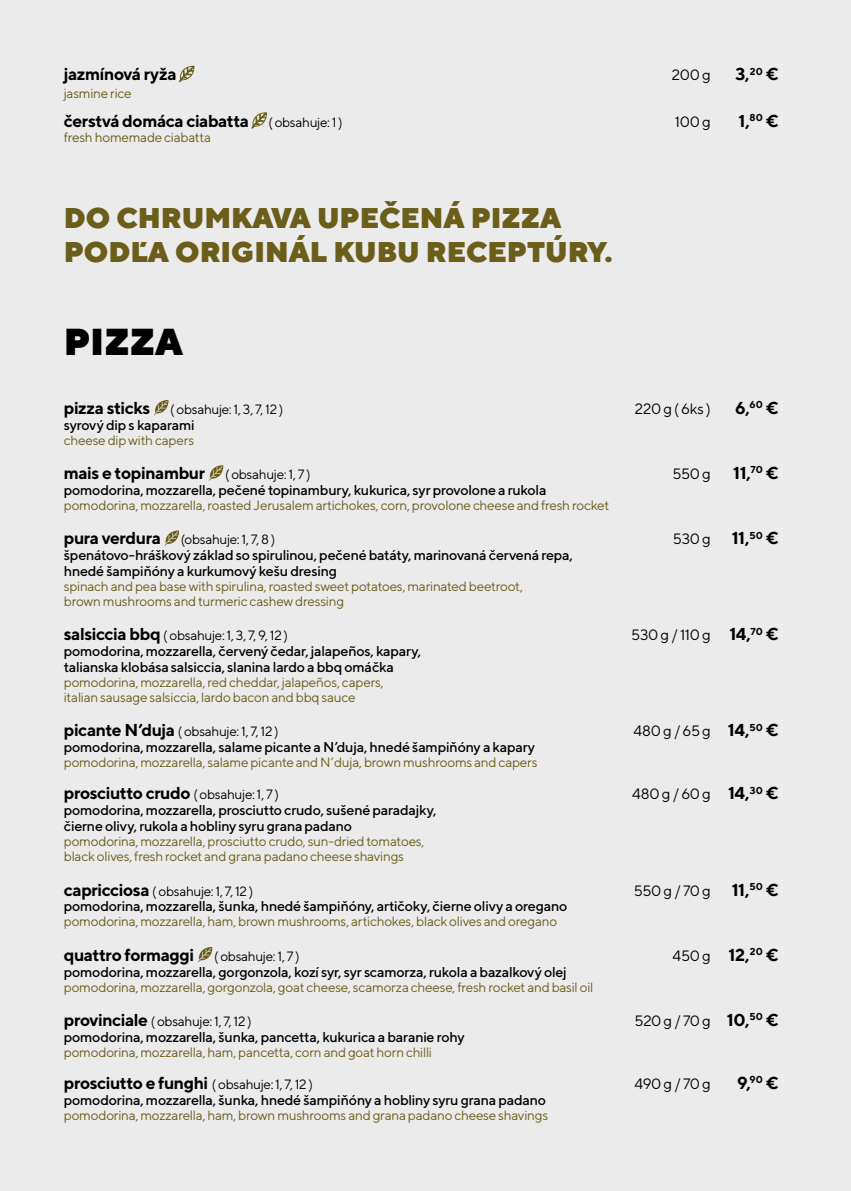
<style>
.page{position:relative;width:851px;height:1191px;background:#fff}
.page>*{position:absolute;margin:0;border:0;box-sizing:border-box;transform-origin:0 0}
.t1{font:900 37.5px "TT Norms";color:#000}
.t2{font:900 28.5px/34.2px "TT Norms";color:#6a5e1a}
.t3{font:700 17.25px "TT Norms";letter-spacing:-.025em;color:#000}
.t4{font:15px "TT Norms";letter-spacing:-.015em;color:#000}
.t5{font:500 14.25px/15.8px "TT Norms";letter-spacing:-.015em;color:#000}
.t6{font:13.5px/15px "TT Norms";letter-spacing:-.02em;color:#6a5e1a}
.t7{font:13.5px "TT Norms";letter-spacing:-.025em;color:#000}
.s1{font-weight:400;font-size:13.5px}
.s2{font-weight:700;font-size:17.25px}
</style>
<div class="page">
<div style="left:0;top:0;width:850px;height:1191px;background:#ebebeb"></div>
<svg style="left:154px;top:400px;width:15px;height:15px"></svg>
<svg style="left:209px;top:465px;width:14px;height:15px"></svg>
<svg style="left:164px;top:530px;width:15px;height:16px"></svg>
<svg style="left:198px;top:946px;width:14px;height:16px"></svg>
<svg style="left:179px;top:65px;width:15px;height:17px"></svg>
<svg style="left:251px;top:112px;width:16px;height:17px"></svg>
<p class="t3" style="left:64px;top:63px;width:114px">jazmínová ryža</p>
<p class="t4" style="left:671px;top:66px;width:41px">200 g</p>
<p class="t3" style="left:735px;top:63px;width:45px">3,<sup>20</sup> €</p>
<p class="t6" style="left:64px;top:85px;width:69px">jasmine rice</p>
<p class="t3" style="left:64px;top:110px;width:280px">čerstvá domáca ciabatta <span class="s1">( obsahuje: 1 )</span></p>
<p class="t4" style="left:674px;top:112px;width:38px">100 g</p>
<p class="t3" style="left:738px;top:110px;width:42px">1,<sup>80</sup> €</p>
<p class="t6" style="left:64px;top:129px;width:149px">fresh homemade ciabatta</p>
<h2 class="t2" style="left:64px;top:200px;width:550px">DO CHRUMKAVA UPEČENÁ PIZZA<br>PODĽA ORIGINÁL KUBU RECEPTÚRY.</h2>
<h1 class="t1" style="left:64px;top:317px;width:120px">PIZZA</h1>
<p class="t3" style="left:64px;top:397px;width:88px">pizza sticks</p>
<p class="t7" style="left:170px;top:401px;width:115px">( obsahuje: 1, 3, 7, 12 )</p>
<p class="t4" style="left:634px;top:399px;width:78px">220 g ( 6ks )</p>
<p class="t3" style="left:734px;top:397px;width:45px">6,<sup>60</sup> €</p>
<p class="t5" style="left:64px;top:416px;width:132px">syrový dip s kaparami</p>
<p class="t6" style="left:64px;top:432px;width:132px">cheese dip with capers</p>
<p class="t3" style="left:64px;top:462px;width:143px">mais e topinambur</p>
<p class="t7" style="left:225px;top:466px;width:87px">( obsahuje: 1, 7 )</p>
<p class="t4" style="left:672px;top:464px;width:40px">550 g</p>
<p class="t3" style="left:733px;top:462px;width:47px">11,<sup>70</sup> €</p>
<p class="t5" style="left:64px;top:482px;width:484px">pomodorina, mozzarella, pečené topinambury, kukurica, syr provolone a rukola</p>
<p class="t6" style="left:64px;top:497px;width:547px">pomodorina, mozzarella, roasted Jerusalem artichokes, corn, provolone cheese and fresh rocket</p>
<p class="t3" style="left:64px;top:527px;width:99px">pura verdura</p>
<p class="t7" style="left:181px;top:531px;width:96px">(obsahuje: 1, 7, 8 )</p>
<p class="t4" style="left:672px;top:530px;width:107px">530 g <span class="s2">11,</span><sup>50</sup> <span class="s2">€</span></p>
<p class="t5" style="left:64px;top:547px;width:510px">špenátovo-hráškový základ so spirulinou, pečené batáty, marinovaná červená repa, hnedé šampiňóny a kurkumový kešu dresing</p>
<p class="t6" style="left:64px;top:578px;width:460px">spinach and pea base with spirulina, roasted sweet potatoes, marinated beetroot, brown mushrooms and turmeric cashew dressing</p>
<p class="t7" style="left:64px;top:627px;width:226px"><span class="s2">salsiccia bbq</span> ( obsahuje: 1, 3, 7, 9, 12 )</p>
<p class="t4" style="left:631px;top:626px;width:149px">530 g / 110 g <span class="s2">14,</span><sup>70</sup> <span class="s2">€</span></p>
<p class="t5" style="left:64px;top:643px;width:359px">pomodorina, mozzarella, červený čedar, jalapeños, kapary, talianska klobása salsiccia, slanina lardo a bbq omáčka</p>
<p class="t6" style="left:64px;top:674px;width:321px">pomodorina, mozzarella, red cheddar, jalapeños, capers, italian sausage salsiccia, lardo bacon and bbq sauce</p>
<p class="t7" style="left:64px;top:723px;width:216px"><span class="s2">picante N’duja</span> ( obsahuje: 1, 7, 12 )</p>
<p class="t4" style="left:633px;top:722px;width:147px">480 g / 65 g <span class="s2">14,</span><sup>50</sup> <span class="s2">€</span></p>
<p class="t5" style="left:64px;top:739px;width:472px">pomodorina, mozzarella, salame picante a N’duja, hnedé šampiňóny a kapary</p>
<p class="t6" style="left:64px;top:754px;width:475px">pomodorina, mozzarella, salame picante and N’duja, brown mushrooms and capers</p>
<p class="t3" style="left:64px;top:782px;width:217px">prosciutto crudo <span class="s1">( obsahuje: 1, 7 )</span></p>
<p class="t4" style="left:632px;top:785px;width:148px">480 g / 60 g <span class="s2">14,</span><sup>30</sup> <span class="s2">€</span></p>
<p class="t5" style="left:64px;top:802px;width:374px">pomodorina, mozzarella, prosciutto crudo, sušené paradajky, čierne olivy, rukola a hobliny syru grana padano</p>
<p class="t6" style="left:64px;top:833px;width:362px">pomodorina, mozzarella, prosciutto crudo, sun-dried tomatoes, black olives, fresh rocket and grana padano cheese shavings</p>
<p class="t7" style="left:64px;top:882px;width:191px"><span class="s2">capricciosa</span> ( obsahuje: 1, 7, 12 )</p>
<p class="t4" style="left:633px;top:881px;width:146px">550 g / 70 g <span class="s2">11,</span><sup>50</sup> <span class="s2">€</span></p>
<p class="t5" style="left:64px;top:898px;width:505px">pomodorina, mozzarella, šunka, hnedé šampiňóny, artičoky, čierne olivy a oregano</p>
<p class="t6" style="left:64px;top:913px;width:495px">pomodorina, mozzarella, ham, brown mushrooms, artichokes, black olives and oregano</p>
<p class="t3" style="left:64px;top:944px;width:132px">quattro formaggi</p>
<p class="t7" style="left:214px;top:947px;width:87px">( obsahuje: 1, 7 )</p>
<p class="t4" style="left:672px;top:946px;width:107px">450 g <span class="s2">12,</span><sup>20</sup> <span class="s2">€</span></p>
<p class="t5" style="left:64px;top:963px;width:504px">pomodorina, mozzarella, gorgonzola, kozí syr, syr scamorza, rukola a bazalkový olej</p>
<p class="t6" style="left:64px;top:979px;width:531px">pomodorina, mozzarella, gorgonzola, goat cheese, scamorza cheese, fresh rocket and basil oil</p>
<p class="t7" style="left:64px;top:1013px;width:189px"><span class="s2">provinciale</span> ( obsahuje: 1, 7, 12 )</p>
<p class="t4" style="left:634px;top:1011px;width:146px">520 g / 70 g <span class="s2">10,</span><sup>50</sup> <span class="s2">€</span></p>
<p class="t5" style="left:64px;top:1028px;width:402px">pomodorina, mozzarella, šunka, pancetta, kukurica a baranie rohy</p>
<p class="t6" style="left:64px;top:1044px;width:369px">pomodorina, mozzarella, ham, pancetta, corn and goat horn chilli</p>
<p class="t3" style="left:64px;top:1072px;width:251px">prosciutto e funghi <span class="s1">( obsahuje: 1, 7, 12 )</span></p>
<p class="t4" style="left:634px;top:1074px;width:78px">490 g / 70 g</p>
<p class="t3" style="left:737px;top:1072px;width:43px">9,<sup>90</sup> €</p>
<p class="t5" style="left:64px;top:1091px;width:483px">pomodorina, mozzarella, šunka, hnedé šampiňóny a hobliny syru grana padano</p>
<p class="t6" style="left:64px;top:1107px;width:486px">pomodorina, mozzarella, ham, brown mushrooms and grana padano cheese shavings</p>
</div>
